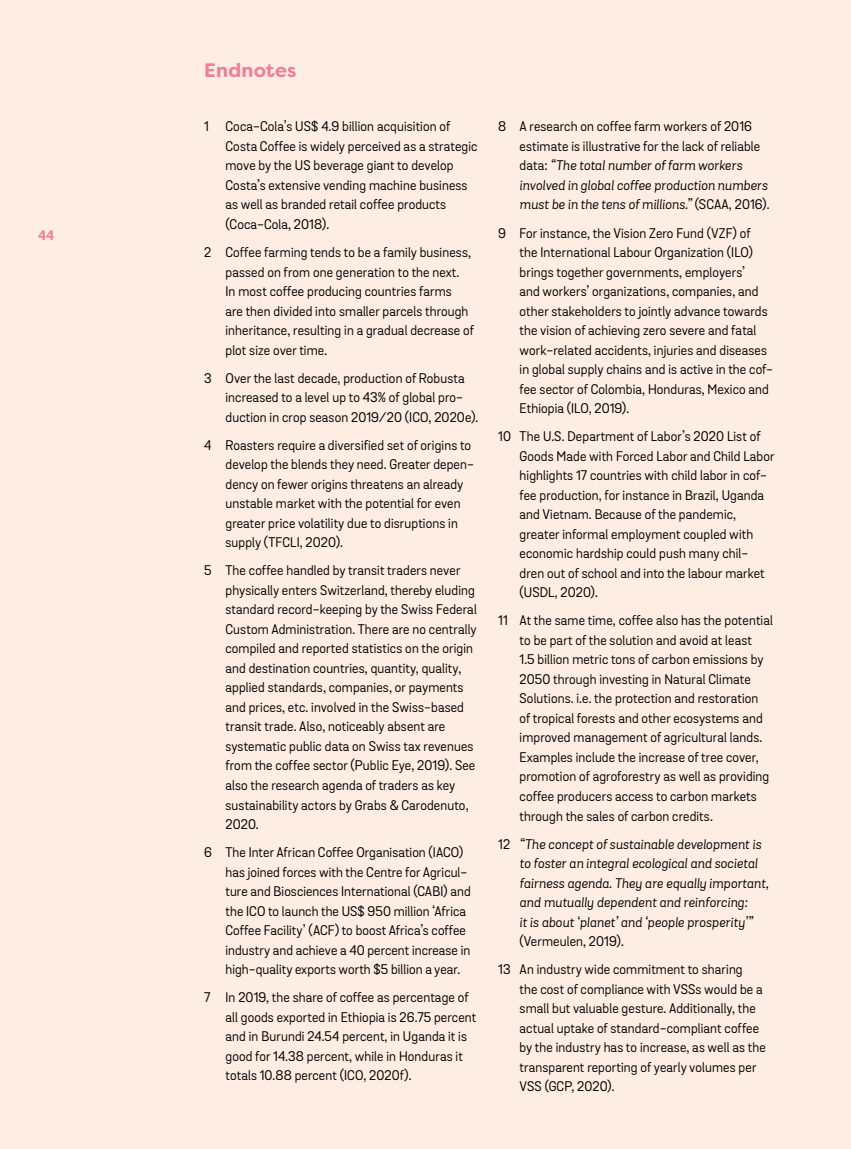
<style>
.page{position:relative;width:851px;height:1149px;background:#fff}
.page>*{position:absolute;margin:0;border:0;box-sizing:border-box;transform-origin:0 0}
.paragraaf_titel{font:700 19.5px "Filson Soft";letter-spacing:.01em;color:#ef7e96}
.Endnote_text{font:13.5px/19.5px "Grota Sans Rd";letter-spacing:.01em;color:#000}
.Endnote_text-2{font:italic 13.5px/19.5px "Grota Sans Rd";letter-spacing:.01em;color:#000}
.t1{font:700 13.5px "Grota Sans Rd";color:#ef7e96}
.s1{font-style:italic}
.s2{font-style:normal}
</style>
<div class="page">
<div style="left:0;top:0;width:850px;height:1148px;background:#feede2"></div>
<p class="t1" style="left:38px;top:227px;width:17px">44</p>
<p class="paragraaf_titel" style="left:204px;top:58px;width:94px">Endnotes</p>
<p class="Endnote_text" style="left:225px;top:117px;width:253px;text-indent:-21px">1 Coca-Cola’s US$ 4.9 billion acquisition of Costa Coffee is widely perceived as a strategic move by the US beverage giant to develop Costa’s extensive vending machine business as well as branded retail coffee products (Coca-Cola, 2018).</p>
<p class="Endnote_text" style="left:225px;top:243px;width:250px;text-indent:-21px">2 Coffee farming tends to be a family business, passed on from one generation to the next.<br>In most coffee producing countries farms<br>are then divided into smaller parcels through inheritance, resulting in a gradual decrease of plot size over time.</p>
<p class="Endnote_text" style="left:225px;top:368px;width:254px;text-indent:-21px">3 Over the last decade, production of Robusta increased to a level up to 43% of global pro&shy;duction in crop season 2019/20 (ICO, 2020e).</p>
<p class="Endnote_text" style="left:225px;top:435px;width:250px;text-indent:-21px">4 Roasters require a diversified set of origins to develop the blends they need. Greater depen&shy;dency on fewer origins threatens an already unstable market with the potential for even greater price volatility due to disruptions in supply (TFCLI, 2020).</p>
<p class="Endnote_text" style="left:225px;top:561px;width:253px;text-indent:-21px">5 The coffee handled by transit traders never physically enters Switzerland, thereby eluding standard record-keeping by the Swiss Federal Custom Administration. There are no centrally compiled and reported statistics on the origin and destination countries, quantity, quality, applied standards, companies, or payments and prices, etc. involved in the Swiss-based transit trade. Also, noticeably absent are systematic public data on Swiss tax revenues from the coffee sector (Public Eye, 2019). See</p>
<p class="Endnote_text" style="left:225px;top:775px;width:244px">also the research agenda of traders as key sustainability actors by Grabs &amp; Carodenuto,<br>2020.</p>
<p class="Endnote_text" style="left:225px;top:842px;width:247px;text-indent:-21px">6 The Inter African Coffee Organisation (IACO) has joined forces with the Centre for Agricul&shy;ture and Biosciences International (CABI) and the ICO to launch the US$ 950 million ‘Africa Coffee Facility’ (ACF) to boost Africa’s coffee industry and achieve a 40 percent increase in high-quality exports worth $5 billion a year.</p>
<p class="Endnote_text" style="left:225px;top:987px;width:252px;text-indent:-21px">7 In 2019, the share of coffee as percentage of all goods exported in Ethiopia is 26.75 percent and in Burundi 24.54 percent, in Uganda it is good for 14.38 percent, while in Honduras it totals 10.88 percent (ICO, 2020f).</p>
<p class="Endnote_text" style="left:519px;top:117px;width:251px;text-indent:-21px">8 A research on coffee farm workers of 2016 estimate is illustrative for the lack of reliable data: <span class="s1">“The total number of farm workers involved in global coffee production numbers must be in the tens of millions.”</span> (SCAA, 2016).</p>
<p class="Endnote_text" style="left:519px;top:223px;width:255px;text-indent:-21px">9 For instance, the Vision Zero Fund (VZF) of<br>the International Labour Organization (ILO) brings together governments, employers’<br>and workers’ organizations, companies, and other stakeholders to jointly advance towards the vision of achieving zero severe and fatal work-related accidents, injuries and diseases in global supply chains and is active in the cof&shy;fee sector of Colombia, Honduras, Mexico and Ethiopia (ILO, 2019).</p>
<p class="Endnote_text" style="left:519px;top:427px;width:256px;text-indent:-21px">10 The U.S. Department of Labor’s 2020 List of Goods Made with Forced Labor and Child Labor highlights 17 countries with child labor in cof&shy;fee production, for instance in Brazil, Uganda and Vietnam. Because of the pandemic, greater informal employment coupled with economic hardship could push many chil&shy;dren out of school and into the labour market (USDL, 2020).</p>
<p class="Endnote_text" style="left:519px;top:611px;width:255px;text-indent:-21px">11 At the same time, coffee also has the potential to be part of the solution and avoid at least<br>1.5 billion metric tons of carbon emissions by 2050 through investing in Natural Climate Solutions. i.e. the protection and restoration<br>of tropical forests and other ecosystems and improved management of agricultural lands.<br>Examples include the increase of tree cover, promotion of agroforestry as well as providing coffee producers access to carbon markets through the sales of carbon credits.</p>
<p class="Endnote_text-2" style="left:519px;top:834px;width:250px;text-indent:-21px"><span class="s2">12</span> “The concept of sustainable development is to foster an integral ecological and societal fairness agenda. They are equally important, and mutually dependent and reinforcing:<br>it is about ‘planet’ and ‘people prosperity’” <span class="s2">(Vermeulen, 2019).</span></p>
<p class="Endnote_text" style="left:519px;top:959px;width:247px;text-indent:-21px">13 An industry wide commitment to sharing<br>the cost of compliance with VSSs would be a small but valuable gesture. Additionally, the actual uptake of standard-compliant coffee by the industry has to increase, as well as the transparent reporting of yearly volumes per VSS (GCP, 2020).</p>
</div>
